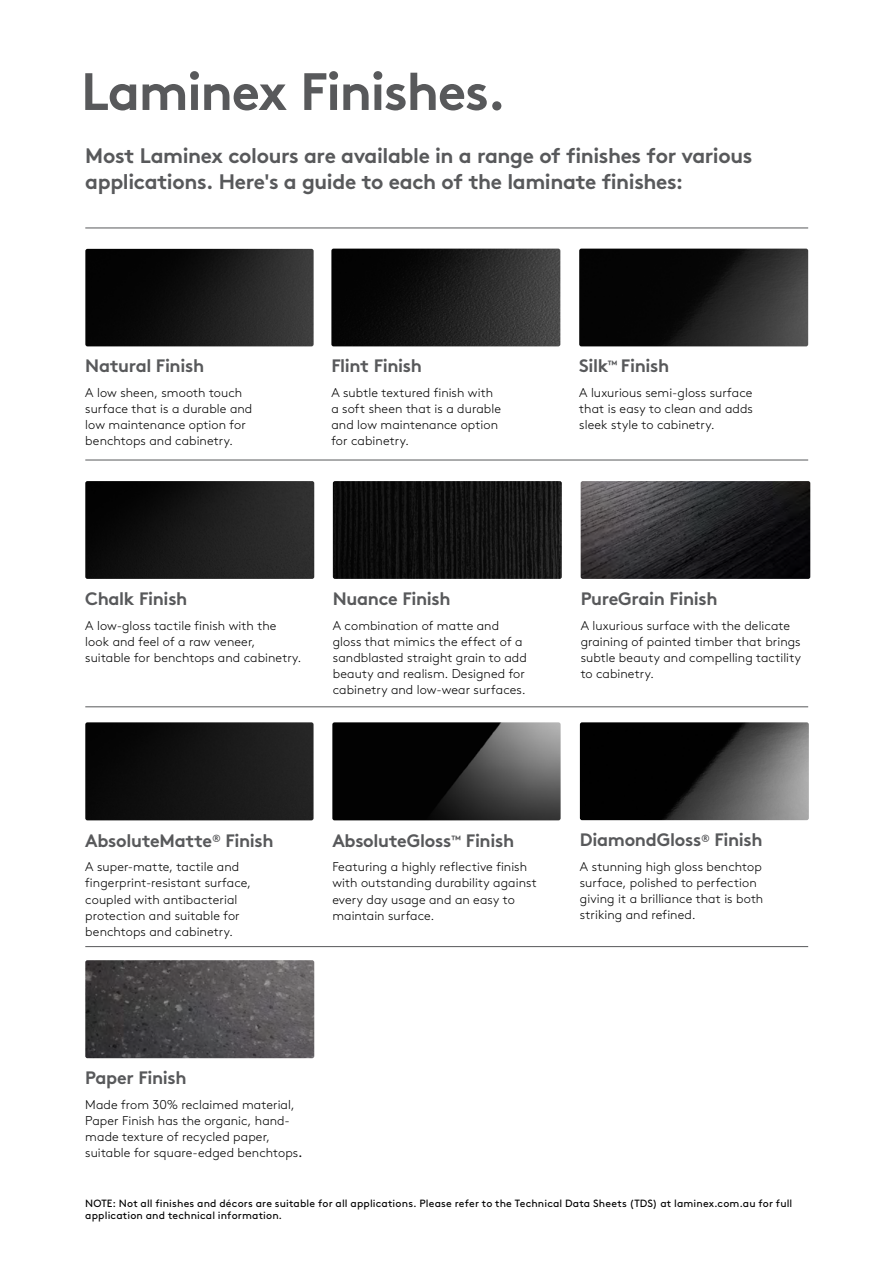
<style>
.page{position:relative;width:893px;height:1263px;background:#fff}
.page>*{position:absolute;margin:0;border:0;box-sizing:border-box;transform-origin:0 0}
.Headings{font:700 52.5px "Brown Std";letter-spacing:-.025em;color:#58595b}
.Pull_out_copy{font:700 21px/25.2px "Brown Std";letter-spacing:-.02em;color:#58595b}
.Subhead{font:700 18px "Brown Std";letter-spacing:-.02em;color:#58595b}
.Body{font:300 12.75px/16.2px "Brown Std";letter-spacing:.005em;color:#000}
.Sub_Heading_-_12pt{font:10.5px/12.6px "Brown Std";letter-spacing:.015em;color:#000}
.s1{font-weight:400}
</style>
<div class="page">
<img style="left:580px;top:722px;width:229px;height:98px">
<img style="left:333px;top:481px;width:229px;height:98px">
<img style="left:85px;top:722px;width:229px;height:98px">
<img style="left:332px;top:722px;width:229px;height:98px">
<img style="left:85px;top:960px;width:229px;height:98px">
<img style="left:85px;top:481px;width:229px;height:98px">
<hr style="left:85px;top:706px;width:723px;height:1px;background:#58595b">
<hr style="left:85px;top:946px;width:723px;height:1px;background:#58595b">
<hr style="left:85px;top:460px;width:723px;height:1px;background:#58595b">
<hr style="left:85px;top:228px;width:723px;height:1px;background:#58595b">
<img style="left:581px;top:481px;width:229px;height:98px">
<img style="left:579px;top:249px;width:229px;height:97px">
<img style="left:331px;top:249px;width:229px;height:97px">
<img style="left:85px;top:249px;width:229px;height:97px">
<p class="Headings" style="left:81px;top:60px;width:427px">Laminex Finishes.</p>
<p class="Pull_out_copy" style="left:85px;top:143px;width:669px">Most Laminex colours are available in a range of finishes for various applications. Here's a guide to each of the laminate finishes:</p>
<p class="Subhead" style="left:85px;top:355px;width:120px">Natural Finish</p>
<p class="Body" style="left:85px;top:385px;width:169px">A low sheen, smooth touch surface that is a durable and low maintenance option for benchtops and cabinetry.</p>
<p class="Subhead" style="left:331px;top:355px;width:92px">Flint Finish</p>
<p class="Body" style="left:331px;top:385px;width:171px">A subtle textured finish with a soft sheen that is a durable and low maintenance option for cabinetry.</p>
<p class="Subhead" style="left:579px;top:355px;width:91px">Silk<sup>™</sup> Finish</p>
<p class="Body" style="left:579px;top:385px;width:175px;text-align:justify">A luxurious semi-gloss surface that is easy to clean and adds sleek style to cabinetry.</p>
<p class="Subhead" style="left:85px;top:588px;width:104px">Chalk Finish</p>
<p class="Body" style="left:85px;top:617px;width:218px">A low-gloss tactile finish with the look and feel of a raw veneer, suitable for benchtops and cabinetry.</p>
<p class="Subhead" style="left:333px;top:588px;width:119px">Nuance Finish</p>
<p class="Body" style="left:333px;top:617px;width:195px">A combination of matte and gloss that mimics the effect of a sandblasted straight grain to add beauty and realism. Designed for cabinetry and low-wear surfaces.</p>
<p class="Subhead" style="left:581px;top:588px;width:139px">PureGrain Finish</p>
<p class="Body" style="left:581px;top:617px;width:222px">A luxurious surface with the delicate graining of painted timber that brings subtle beauty and compelling tactility to cabinetry.</p>
<p class="Subhead" style="left:85px;top:829px;width:190px">AbsoluteMatte<sup>®</sup> Finish</p>
<p class="Body" style="left:85px;top:859px;width:167px">A super-matte, tactile and fingerprint-resistant surface, coupled with antibacterial protection and suitable for benchtops and cabinetry.</p>
<p class="Subhead" style="left:332px;top:829px;width:183px">AbsoluteGloss<sup>™</sup> Finish</p>
<p class="Body" style="left:332px;top:859px;width:206px">Featuring a highly reflective finish with outstanding durability against every day usage and an easy to maintain surface.</p>
<p class="Subhead" style="left:580px;top:829px;width:184px">DiamondGloss<sup>®</sup> Finish</p>
<p class="Body" style="left:580px;top:858px;width:185px">A stunning high gloss benchtop surface, polished to perfection giving it a brilliance that is both striking and refined.</p>
<p class="Subhead" style="left:85px;top:1067px;width:103px">Paper Finish</p>
<p class="Body" style="left:85px;top:1097px;width:219px">Made from 30% reclaimed material, Paper Finish has the organic, hand&shy;made texture of recycled paper, suitable for square-edged benchtops<span class="s1">.</span></p>
<p class="Sub_Heading_-_12pt" style="left:85px;top:1197px;width:709px">NOTE: Not all finishes and décors are suitable for all applications. Please refer to the Technical Data Sheets (TDS) at laminex.com.au for full application and technical information.</p>
</div>
